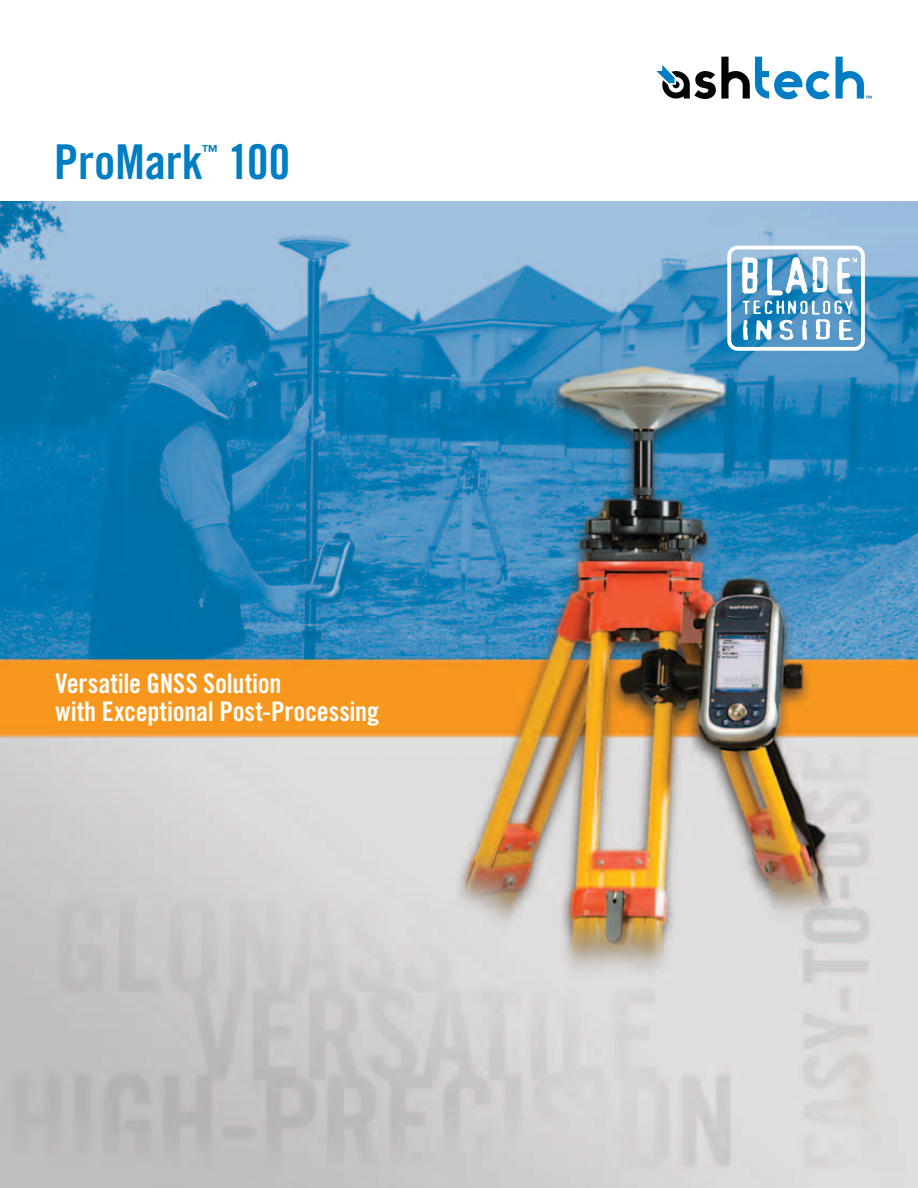
<style>
.page{position:relative;width:918px;height:1188px;background:#fff}
.page>*{position:absolute;margin:0;border:0;box-sizing:border-box;transform-origin:0 0}
.t1{font:48px "Trade Gothic LT Std Bd Cn 20";color:#007dc3}
.t2{font:27px/28.5px "Trade Gothic LT Std Bd Cn 20";letter-spacing:-.005em;color:#fff}
.t3{font:16.65px "Trade Gothic LT Std Bd Cn 20";color:#007dc3}
</style>
<div class="page">
<img style="left:0;top:201px;width:918px;height:987px">
<svg style="left:656px;top:57px;width:174px;height:42px"></svg>
<svg style="left:836px;top:57px;width:36px;height:42px"></svg>
<div style="left:727px;top:246px;width:138px;height:105px;border:4px solid #fff;border-radius:8px"></div>
<svg style="left:742px;top:257px;width:115px;height:83px"></svg>
<h1 class="t1" style="left:54px;top:133px;width:151px">ProMark</h1>
<p class="t3" style="left:202px;top:141px;width:18px">™</p>
<h1 class="t1" style="left:228px;top:133px;width:63px">100</h1>
<p class="t2" style="left:56px;top:669px;width:325px">Versatile GNSS Solution<br>with Exceptional Post-Processing</p>
</div>
